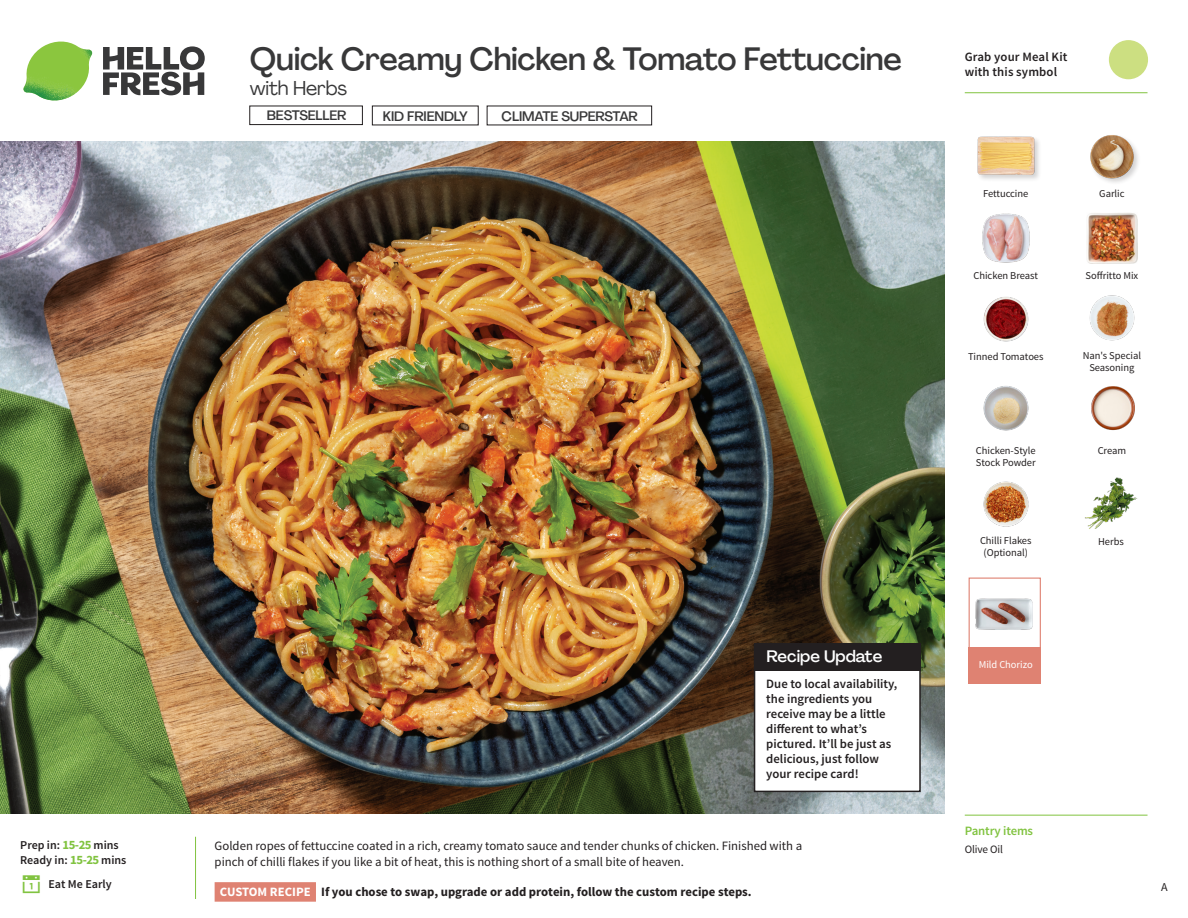
<style>
.page{position:relative;width:1188px;height:918px;background:#fff}
.page>*{position:absolute;margin:0;border:0;box-sizing:border-box;transform-origin:0 0}
._15_Titel_UK{font:500 31.5px "Agrandir";letter-spacing:-.015em;color:#383839}
._15_Titel_UK-2{font:19.5px "Agrandir";letter-spacing:-.01em;color:#383839}
.Steps_Text_AU{font:500 16.5px "Agrandir";color:#fff}
.t1{font:500 13.5px "Agrandir";letter-spacing:-.01em;color:#383839}
.Step_6_Text_AU{font:12.75px/16.5px "Source Sans Pro";color:#231f20}
.Steps_Text_AU-2{font:600 12.75px/15px "Source Sans Pro";color:#231f20}
.Step_6_Text_AU-2{font:700 12.75px "Source Sans Pro";color:#231f20}
._04_Headers_Front{font:600 12.75px "Source Sans Pro";letter-spacing:-.01em;color:#81c340}
._04_Intro{font:600 12px "Source Sans Pro";color:#231f20}
.t2{font:12px "Source Sans Pro";color:#231f20}
._05_Pantry{font:11.25px "Source Sans Pro";letter-spacing:-.01em;color:#231f20}
._18_FRONT_ingredients{font:10.5px/12px "Source Sans Pro";letter-spacing:-.005em;color:#231f20;text-align:center}
._18_FRONT_ingredients-2{font:10.5px "Source Sans Pro";letter-spacing:-.005em;color:#fff}
.s1{font-weight:700;font-size:12.75px;color:#81c340}
.s2{color:#fff}
</style>
<div class="page">
<svg style="left:103px;top:46px;width:102px;height:49px"></svg>
<img style="left:23px;top:42px;width:69px;height:59px">
<svg style="left:195px;top:836px;width:121px;height:66px"></svg>
<img style="left:0;top:142px;width:945px;height:672px">
<div style="left:969px;top:578px;width:72px;height:72px;border:1px solid #df8272"></div>
<div style="left:969px;top:647px;width:72px;height:37px;background:#df8272"></div>
<img style="left:976px;top:598px;width:57px;height:32px">
<img style="left:1089px;top:295px;width:46px;height:46px">
<img style="left:1085px;top:477px;width:53px;height:52px">
<img style="left:1091px;top:386px;width:44px;height:45px">
<img style="left:983px;top:481px;width:46px;height:46px">
<img style="left:983px;top:297px;width:46px;height:45px">
<img style="left:982px;top:213px;width:48px;height:50px">
<img style="left:1086px;top:213px;width:51px;height:50px">
<div style="left:976px;top:135px;width:66px;height:47px;background:#231f20;opacity:.2"></div>
<img style="left:977px;top:135px;width:57px;height:47px">
<img style="left:1090px;top:135px;width:48px;height:48px">
<hr style="left:965px;top:815px;width:183px;height:1px;background:#81c340">
<img style="left:983px;top:386px;width:46px;height:45px">
<div style="left:250px;top:106px;width:113px;height:19px;border:1px solid #231f20"></div>
<div style="left:755px;top:644px;width:165px;height:147px;background:#fff"></div>
<div style="left:754px;top:644px;width:167px;height:148px;border:2px solid #231f20"></div>
<div style="left:754px;top:644px;width:167px;height:27px;background:#231f20"></div>
<svg style="left:1091px;top:40px;width:57px;height:54px"></svg>
<hr style="left:965px;top:92px;width:183px;height:1px;background:#81c340">
<p class="_04_Intro" style="left:20px;top:837px;width:100px">Prep in: <span class="s1">15-25</span> mins</p>
<p class="_04_Intro" style="left:20px;top:852px;width:108px">Ready in: <span class="s1">15-25</span> mins</p>
<p class="_04_Intro" style="left:48px;top:876px;width:65px">Eat Me Early</p>
<p class="_15_Titel_UK" style="left:250px;top:40px;width:654px">Quick Creamy Chicken &amp; Tomato Fettuccine</p>
<p class="_15_Titel_UK-2" style="left:250px;top:76px;width:99px">with Herbs</p>
<p class="t1" style="left:267px;top:107px;width:81px">BESTSELLER</p>
<p class="t1" style="left:502px;top:107px;width:138px">CLIMATE SUPERSTAR</p>
<p class="t1" style="left:383px;top:107px;width:86px">KID FRIENDLY</p>
<p class="Steps_Text_AU" style="left:766px;top:646px;width:117px">Recipe Update</p>
<p class="Steps_Text_AU-2" style="left:766px;top:677px;width:133px">Due to local availability, the ingredients you receive may be a little different to what’s pictured. It’ll be just as delicious, just follow your recipe card!</p>
<p class="Step_6_Text_AU" style="left:215px;top:838px;width:589px">Golden ropes of fettuccine coated in a rich, creamy tomato sauce and tender chunks of chicken. Finished with a pinch of chilli flakes if you like a bit of heat, this is nothing short of a small bite of heaven.</p>
<p class="Step_6_Text_AU-2" style="left:220px;top:883px;width:533px"><span class="s2">CUSTOM RECIPE</span> If you chose to swap, upgrade or add protein, follow the custom recipe steps.</p>
<p class="Steps_Text_AU-2" style="left:965px;top:50px;width:104px">Grab your Meal Kit with this symbol</p>
<p class="_18_FRONT_ingredients" style="left:983px;top:188px;width:47px">Fettuccine</p>
<p class="_18_FRONT_ingredients" style="left:1099px;top:188px;width:27px">Garlic</p>
<p class="_18_FRONT_ingredients" style="left:974px;top:270px;width:66px">Chicken Breast</p>
<p class="_18_FRONT_ingredients" style="left:1086px;top:270px;width:54px">Soffritto Mix</p>
<p class="_18_FRONT_ingredients" style="left:968px;top:351px;width:77px">Tinned Tomatoes</p>
<p class="_18_FRONT_ingredients" style="left:1083px;top:350px;width:60px">Nan's Special<br>Seasoning</p>
<p class="_18_FRONT_ingredients" style="left:976px;top:445px;width:61px;text-align:left">Chicken-Style<br>Stock Powder</p>
<p class="_18_FRONT_ingredients" style="left:1098px;top:445px;width:30px">Cream</p>
<p class="_18_FRONT_ingredients" style="left:980px;top:535px;width:53px">Chilli Flakes (Optional)</p>
<p class="_18_FRONT_ingredients" style="left:1098px;top:536px;width:27px">Herbs</p>
<p class="_18_FRONT_ingredients-2" style="left:979px;top:658px;width:55px">Mild Chorizo</p>
<p class="_04_Headers_Front" style="left:965px;top:822px;width:70px">Pantry items</p>
<p class="_05_Pantry" style="left:965px;top:842px;width:40px">Olive Oil</p>
<p class="t2" style="left:1161px;top:879px;width:8px">A</p>
</div>
